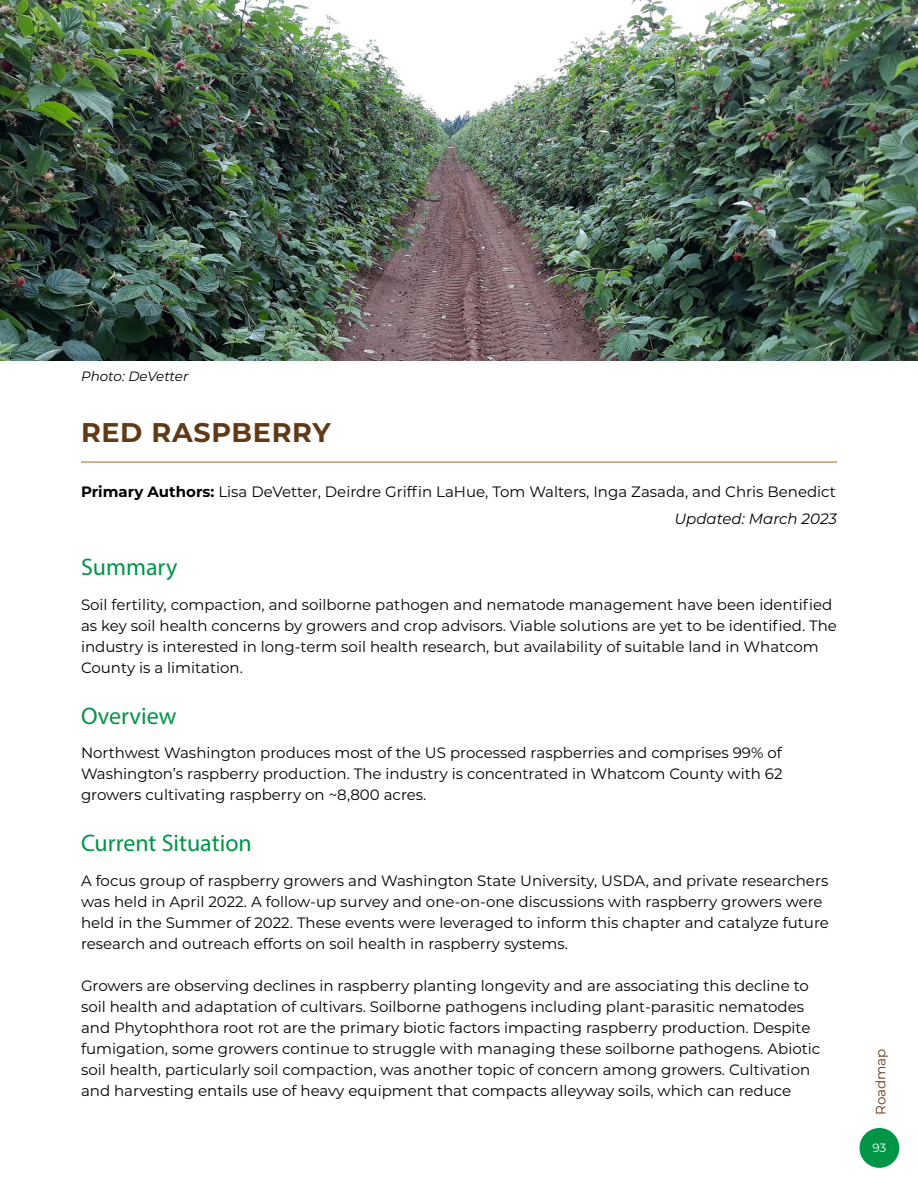
<style>
.page{position:relative;width:918px;height:1188px;background:#fff}
.page>*{position:absolute;margin:0;border:0;box-sizing:border-box;transform-origin:0 0}
.Heading_1{font:700 27px "Montserrat";letter-spacing:.025em;color:#603a16}
.Heading_2{font:24px "Myriad Pro";color:#009447}
.t1{font:15px/21px "Montserrat";color:#000}
.t2{font:italic 15px "Montserrat";color:#000}
.Heading_1-2{font:italic 13.5px "Montserrat";color:#000}
.t3{font:13.5px "Montserrat";color:#603a16}
.t4{font:12px "Montserrat";color:#fff}
.s1{font-weight:700}
</style>
<div class="page">
<hr style="left:81px;top:461px;width:756px;height:2px;background:#c39a6c">
<img style="left:0;top:0;width:918px;height:361px">
<div style="left:860px;top:1128px;width:39px;height:40px;background:#009447;border-radius:50%"></div>
<p class="Heading_1-2" style="left:81px;top:367px;width:109px">Photo: DeVetter</p>
<p class="Heading_1" style="left:81px;top:413px;width:251px">RED RASPBERRY</p>
<p class="t1" style="left:81px;top:481px;width:756px"><span class="s1">Primary Authors:</span> Lisa DeVetter, Deirdre Griffin LaHue, Tom Walters, Inga Zasada, and Chris Benedict</p>
<p class="t2" style="left:674px;top:509px;width:164px">Updated: March 2023</p>
<p class="Heading_2" style="left:81px;top:552px;width:98px">Summary</p>
<p class="t1" style="left:81px;top:593px;width:758px">Soil fertility, compaction, and soilborne pathogen and nematode management have been identified as key soil health concerns by growers and crop advisors. Viable solutions are yet to be identified. The industry is interested in long-term soil health research, but availability of suitable land in Whatcom County is a limitation.</p>
<p class="Heading_2" style="left:81px;top:701px;width:97px">Overview</p>
<p class="t1" style="left:81px;top:742px;width:703px;text-align:justify">Northwest Washington produces most of the US processed raspberries and comprises 99% of Washington’s raspberry production. The industry is concentrated in Whatcom County with 62 growers cultivating raspberry on ~8,800 acres.</p>
<p class="Heading_2" style="left:81px;top:828px;width:172px">Current Situation</p>
<p class="t1" style="left:81px;top:869px;width:749px">A focus group of raspberry growers and Washington State University, USDA, and private researchers was held in April 2022. A follow-up survey and one-on-one discussions with raspberry growers were held in the Summer of 2022. These events were leveraged to inform this chapter and catalyze future research and outreach efforts on soil health in raspberry systems.</p>
<p class="t1" style="left:81px;top:974px;width:741px">Growers are observing declines in raspberry planting longevity and are associating this decline to soil health and adaptation of cultivars. Soilborne pathogens including plant-parasitic nematodes and Phytophthora root rot are the primary biotic factors impacting raspberry production. Despite fumigation, some growers continue to struggle with managing these soilborne pathogens. Abiotic soil health, particularly soil compaction, was another topic of concern among growers. Cultivation and harvesting entails use of heavy equipment that compacts alleyway soils, which can reduce</p>
<p class="t3" style="left:871px;top:1115px;width:68px;rotate:-90deg">Roadmap</p>
<p class="t4" style="left:872px;top:1140px;width:15px">93</p>
</div>
